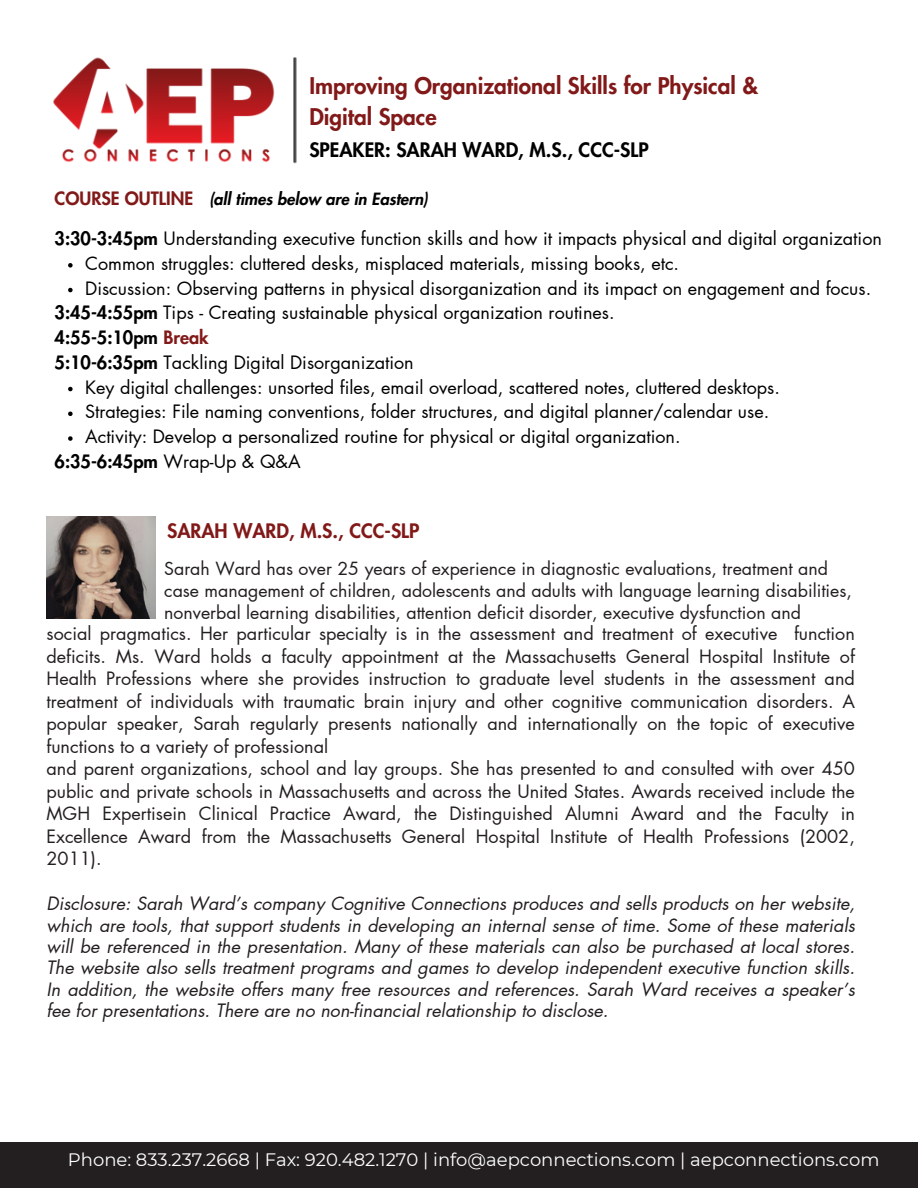
<style>
.page{position:relative;width:918px;height:1188px;background:#fff}
.page>*{position:absolute;margin:0;border:0;box-sizing:border-box;transform-origin:0 0}
.t1{font:800 22.5px/31.5px "Futura LT Pro";color:#821919}
.t2{font:800 19.5px "Futura LT Pro";color:#000}
.t3{font:800 19.5px "Futura LT Pro";color:#821919}
.t4{font:18px/22.5px "Futura LT Pro";color:#231f20}
.t5{font:18px/24.8px "Futura LT Pro";color:#000}
.t6{font:italic 18px/21.3px "Futura LT Pro";color:#231f20;text-align:justify}
.t7{font:18px "Montserrat";color:#fff}
.t8{font:800 18px "Futura LT Pro";color:#000}
.t9{font:800 18px "Futura LT Pro";color:#821919}
.t10{font:17.7px/22.2px "Futura LT Pro";color:#231f20}
.t11{font:italic 800 16.5px "Futura LT Pro";color:#000}
.s1{font-weight:800}
.s2{font-weight:800;color:#821919}
.s3{font-weight:400}
</style>
<div class="page">
<img style="left:53px;top:57px;width:222px;height:105px">
<div style="left:0;top:1142px;width:918px;height:46px;background:#231f20"></div>
<img style="left:294px;top:57px;width:3px;height:107px">
<img style="left:46px;top:517px;width:110px;height:102px">
<svg style="left:68px;top:263px;width:5px;height:5px"></svg>
<svg style="left:68px;top:288px;width:5px;height:4px"></svg>
<svg style="left:68px;top:387px;width:5px;height:4px"></svg>
<svg style="left:68px;top:412px;width:5px;height:4px"></svg>
<svg style="left:68px;top:436px;width:5px;height:5px"></svg>
<h3 class="t1" style="left:309px;top:71px;width:450px">Improving Organizational Skills for Physical &amp;<br>Digital Space</h3>
<h2 class="t2" style="left:309px;top:141px;width:341px">SPEAKER: SARAH WARD, M.S., CCC-SLP</h2>
<p class="t9" style="left:55px;top:190px;width:140px">COURSE OUTLINE</p>
<h3 class="t11" style="left:209px;top:191px;width:220px">(all times below are in Eastern)</h3>
<p class="t5" style="left:55px;top:227px;width:829px"><span class="s1">3:30-3:45pm</span> Understanding executive function skills and how it impacts physical and digital organization</p>
<p class="t5" style="left:85px;top:252px;width:595px">Common struggles: cluttered desks, misplaced materials, missing books, etc.</p>
<h3 class="t5" style="left:85px;top:276px;width:788px">Discussion: Observing patterns in physical disorganization and its impact on engagement and focus.</h3>
<p class="t5" style="left:55px;top:301px;width:562px"><span class="s1">3:45-4:55pm</span> Tips - Creating sustainable physical organization routines.<br><span class="s1">4:55-5:10pm</span> <span class="s2">Break<br></span><span class="s1">5:10-6:35pm</span> Tackling Digital Disorganization</p>
<p class="t5" style="left:85px;top:375px;width:696px">Key digital challenges: unsorted files, email overload, scattered notes, cluttered desktops.</p>
<p class="t5" style="left:85px;top:400px;width:686px">Strategies: File naming conventions, folder structures, and digital planner/calendar use.</p>
<h3 class="t5" style="left:85px;top:425px;width:597px">Activity: Develop a personalized routine for physical or digital organization.</h3>
<p class="t8" style="left:55px;top:453px;width:248px">6:35-6:45pm <span class="s3">Wrap-Up &amp; Q&amp;A</span></p>
<h2 class="t3" style="left:167px;top:522px;width:254px">SARAH WARD, M.S., CCC-SLP</h2>
<p class="t10" style="left:164px;top:558px;width:689px">Sarah Ward has over 25 years of experience in diagnostic evaluations, treatment and case management of children, adolescents and adults with language learning disabilities, nonverbal learning disabilities, attention deficit disorder, executive dysfunction and</p>
<h1 class="t4" style="left:46px;top:623px;width:810px">social pragmatics. Her particular specialty is in the assessment and treatment of executive function deficits. Ms. Ward holds a faculty appointment at the Massachusetts General Hospital Institute of Health Professions where she provides instruction to graduate level students in the assessment and treatment of individuals with traumatic brain injury and other cognitive communication disorders. A popular speaker, Sarah regularly presents nationally and internationally on the topic of executive functions to a variety of professional<br>and parent organizations, school and lay groups. She has presented to and consulted with over 450 public and private schools in Massachusetts and across the United States. Awards received include the MGH Expertisein Clinical Practice Award, the Distinguished Alumni Award and the Faculty in Excellence Award from the Massachusetts General Hospital Institute of Health Professions (2002,</h1>
<h2 class="t4" style="left:46px;top:848px;width:57px">2011).</h2>
<h2 class="t6" style="left:46px;top:894px;width:810px">Disclosure: Sarah Ward’s company Cognitive Connections produces and sells products on her website, which are tools, that support students in developing an internal sense of time. Some of these materials will be referenced in the presentation. Many of these materials can also be purchased at local stores.<br>The website also sells treatment programs and games to develop independent executive function skills.<br>In addition, the website offers many free resources and references. Sarah Ward receives a speaker’s fee for presentations. There are no non-financial relationship to disclose.</h2>
<p class="t7" style="left:68px;top:1148px;width:813px">Phone: 833.237.2668 | Fax: 920.482.1270 | info@aepconnections.com | aepconnections.com</p>
</div>
